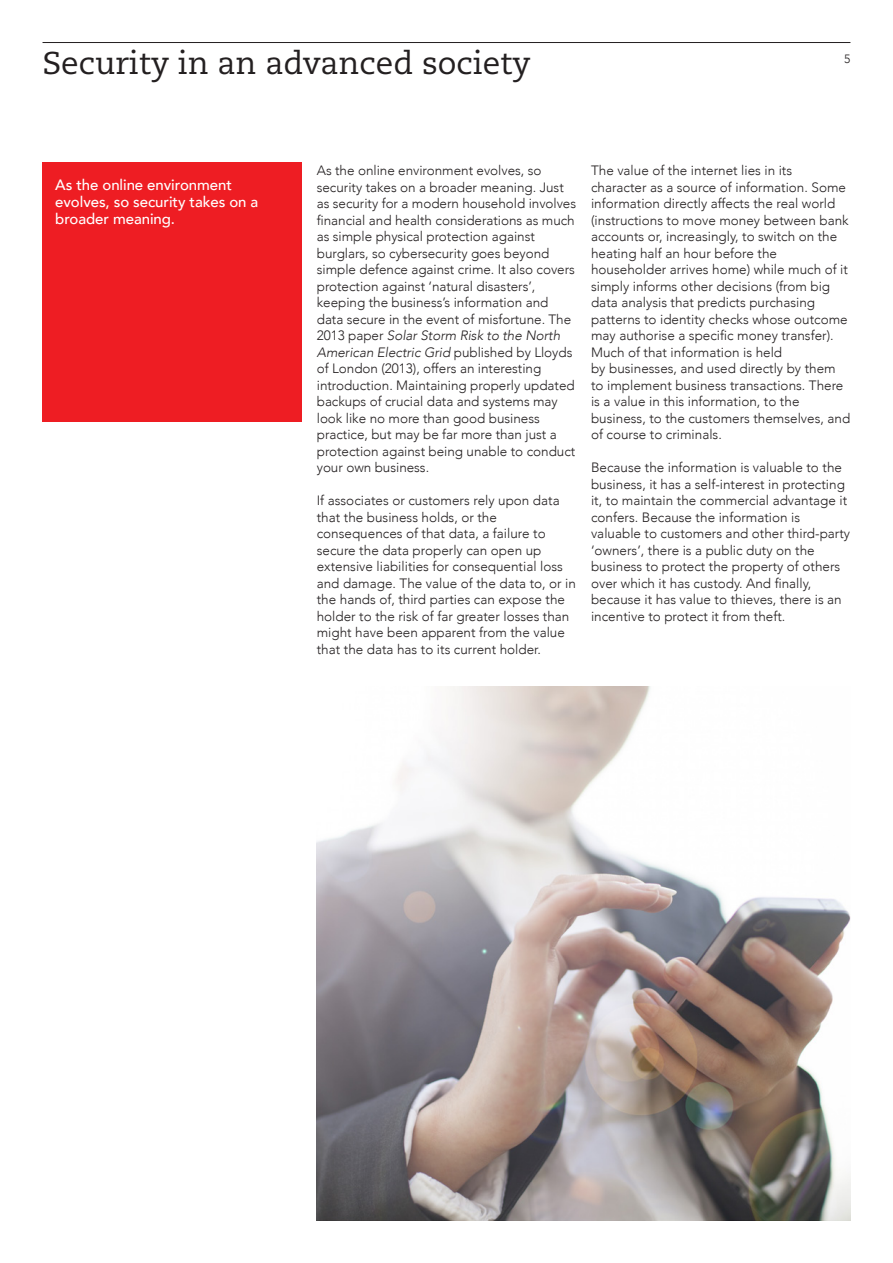
<style>
.page{position:relative;width:893px;height:1263px;background:#fff}
.page>*{position:absolute;margin:0;border:0;box-sizing:border-box;transform-origin:0 0}
.Chapter_header{font:31.5px "Caecilia";color:#231f20}
.Intro_BOX_text{font:500 15px/17.2px "Avenir";letter-spacing:-.005em;color:#fff}
.Body_text{font:300 13.5px/16.5px "Avenir";color:#231f20}
.Folio{font:300 12px "Avenir";color:#231f20}
.s1{font-style:italic}
</style>
<div class="page">
<hr style="left:43px;top:42px;width:807px;height:1px;background:#231f20">
<div style="left:43px;top:162px;width:259px;height:259px;background:#ee1d23"></div>
<img style="left:317px;top:687px;width:533px;height:533px">
<p class="Chapter_header" style="left:43px;top:45px;width:490px">Security in an advanced society</p>
<p class="Folio" style="left:844px;top:52px;width:8px">5</p>
<p class="Intro_BOX_text" style="left:55px;top:175px;width:205px">As the online environment evolves, so security takes on a broader meaning.</p>
<p class="Body_text" style="left:317px;top:162px;width:261px">As the online environment evolves, so security takes on a broader meaning. Just as security for a modern household involves financial and health considerations as much as simple physical protection against burglars, so cybersecurity goes beyond simple defence against crime. It also covers protection against ‘natural disasters’, keeping the business’s information and data secure in the event of misfortune. The 2013 paper <span class="s1">Solar Storm Risk to the North American Electric Grid</span> published by Lloyds of London (2013), offers an interesting introduction. Maintaining properly updated backups of crucial data and systems may look like no more than good business practice, but may be far more than just a protection against being unable to conduct your own business.</p>
<p class="Body_text" style="left:317px;top:492px;width:261px">If associates or customers rely upon data that the business holds, or the consequences of that data, a failure to secure the data properly can open up extensive liabilities for consequential loss and damage. The value of the data to, or in the hands of, third parties can expose the holder to the risk of far greater losses than might have been apparent from the value that the data has to its current holder.</p>
<p class="Body_text" style="left:591px;top:162px;width:261px">The value of the internet lies in its character as a source of information. Some information directly affects the real world (instructions to move money between bank accounts or, increasingly, to switch on the heating half an hour before the householder arrives home) while much of it simply informs other decisions (from big data analysis that predicts purchasing patterns to identity checks whose outcome may authorise a specific money transfer).<br>Much of that information is held<br>by businesses, and used directly by them to implement business transactions. There is a value in this information, to the business, to the customers themselves, and of course to criminals.</p>
<p class="Body_text" style="left:591px;top:459px;width:261px">Because the information is valuable to the business, it has a self-interest in protecting it, to maintain the commercial advantage it confers. Because the information is valuable to customers and other third-party ‘owners’, there is a public duty on the business to protect the property of others over which it has custody. And finally, because it has value to thieves, there is an incentive to protect it from theft.</p>
</div>
